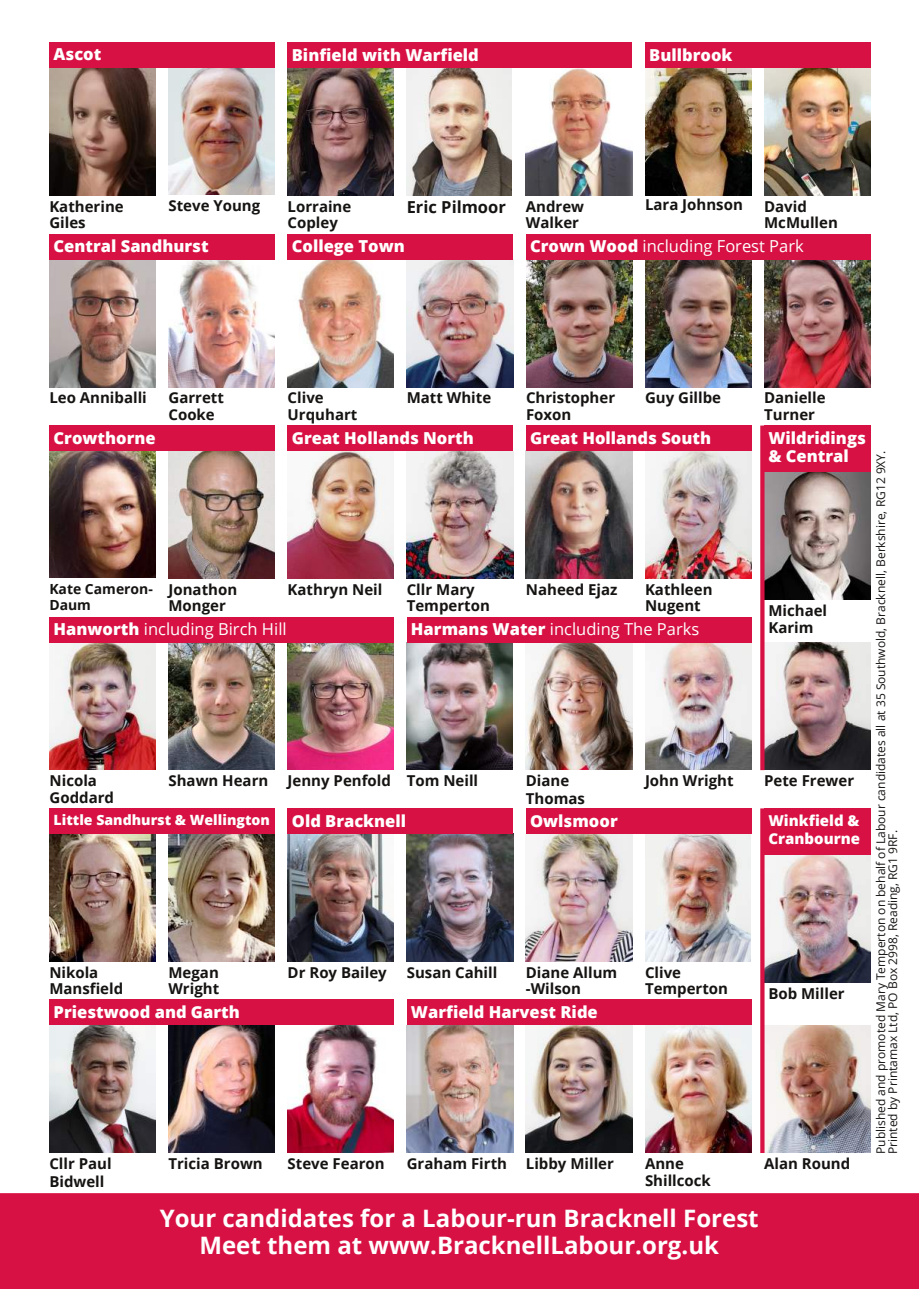
<style>
.page{position:relative;width:919px;height:1289px;background:#fff}
.page>*{position:absolute;margin:0;border:0;box-sizing:border-box;transform-origin:0 0}
.t1{font:700 24px/27px "Open Sans";color:#fff;text-align:center}
.t2{font:800 16.5px/18px "Open Sans";color:#fff}
.t3{font:16.5px "Open Sans";color:#fff}
.t4{font:700 16.5px "Open Sans";color:#161413}
.t5{font:700 15px/16.5px "Open Sans";color:#161413}
.t6{font:800 15px/18px "Open Sans";color:#fff}
.t7{font:800 14.1px "Open Sans";color:#fff}
.t8{font:700 13.95px/16.5px "Open Sans";color:#161413}
.t9{font:12px/12px "Open Sans";color:#161413}
.s1{font-weight:800}
</style>
<div class="page">
<img style="left:764px;top:1025px;width:106px;height:127px">
<img style="left:645px;top:1025px;width:106px;height:127px">
<img style="left:526px;top:1025px;width:106px;height:127px">
<img style="left:406px;top:1025px;width:107px;height:127px">
<img style="left:287px;top:1025px;width:107px;height:127px">
<img style="left:168px;top:1025px;width:107px;height:127px">
<img style="left:49px;top:1025px;width:107px;height:127px">
<img style="left:764px;top:855px;width:106px;height:127px">
<img style="left:645px;top:833px;width:105px;height:128px">
<img style="left:526px;top:833px;width:106px;height:128px">
<img style="left:406px;top:833px;width:107px;height:128px">
<img style="left:287px;top:833px;width:107px;height:128px">
<img style="left:168px;top:833px;width:107px;height:128px">
<img style="left:49px;top:833px;width:107px;height:128px">
<img style="left:764px;top:642px;width:106px;height:128px">
<img style="left:645px;top:642px;width:106px;height:128px">
<img style="left:526px;top:642px;width:106px;height:128px">
<img style="left:406px;top:642px;width:107px;height:128px">
<img style="left:287px;top:642px;width:107px;height:128px">
<img style="left:168px;top:642px;width:107px;height:128px">
<img style="left:50px;top:642px;width:106px;height:128px">
<img style="left:764px;top:472px;width:106px;height:128px">
<img style="left:645px;top:451px;width:106px;height:127px">
<img style="left:526px;top:451px;width:106px;height:127px">
<img style="left:406px;top:451px;width:107px;height:128px">
<img style="left:287px;top:451px;width:107px;height:127px">
<img style="left:168px;top:451px;width:107px;height:127px">
<img style="left:49px;top:451px;width:107px;height:126px">
<img style="left:764px;top:259px;width:106px;height:128px">
<img style="left:645px;top:259px;width:106px;height:128px">
<img style="left:526px;top:259px;width:106px;height:128px">
<img style="left:406px;top:259px;width:107px;height:128px">
<img style="left:287px;top:259px;width:107px;height:128px">
<img style="left:168px;top:259px;width:107px;height:128px">
<img style="left:49px;top:259px;width:107px;height:128px">
<img style="left:764px;top:68px;width:106px;height:128px">
<img style="left:645px;top:68px;width:106px;height:127px">
<img style="left:526px;top:68px;width:106px;height:128px">
<img style="left:406px;top:68px;width:105px;height:128px">
<img style="left:287px;top:68px;width:107px;height:128px">
<img style="left:168px;top:68px;width:106px;height:127px">
<img style="left:49px;top:68px;width:107px;height:128px">
<div style="left:287px;top:43px;width:345px;height:25px;background:#d71143"></div>
<div style="left:49px;top:43px;width:226px;height:25px;background:#d71143"></div>
<div style="left:645px;top:43px;width:225px;height:25px;background:#d71143"></div>
<div style="left:526px;top:234px;width:344px;height:25px;background:#d71143"></div>
<div style="left:49px;top:234px;width:226px;height:25px;background:#d71143"></div>
<div style="left:287px;top:234px;width:226px;height:25px;background:#d71143"></div>
<div style="left:49px;top:425px;width:226px;height:26px;background:#d71143"></div>
<div style="left:287px;top:425px;width:226px;height:26px;background:#d71143"></div>
<div style="left:526px;top:425px;width:225px;height:26px;background:#d71143"></div>
<div style="left:49px;top:617px;width:345px;height:25px;background:#d71143"></div>
<div style="left:406px;top:617px;width:345px;height:25px;background:#d71143"></div>
<div style="left:49px;top:808px;width:226px;height:25px;background:#d71143"></div>
<div style="left:287px;top:808px;width:226px;height:25px;background:#d71143"></div>
<div style="left:526px;top:808px;width:225px;height:25px;background:#d71143"></div>
<div style="left:49px;top:999px;width:345px;height:26px;background:#d71143"></div>
<div style="left:406px;top:999px;width:345px;height:26px;background:#d71143"></div>
<div style="left:764px;top:425px;width:106px;height:47px;background:#d71143"></div>
<div style="left:764px;top:808px;width:106px;height:47px;background:#d71143"></div>
<svg style="left:760px;top:425px;width:4px;height:345px"></svg>
<svg style="left:760px;top:808px;width:4px;height:344px"></svg>
<div style="left:0;top:1193px;width:918px;height:95px;background:#d71143"></div>
<p class="t2" style="left:54px;top:45px;width:49px">Ascot</p>
<p class="t2" style="left:292px;top:46px;width:188px">Binfield with Warfield</p>
<p class="t2" style="left:649px;top:46px;width:85px">Bullbrook</p>
<p class="t5" style="left:645px;top:196px;width:99px">Lara Johnson</p>
<p class="t5" style="left:49px;top:198px;width:76px">Katherine<br>Giles</p>
<p class="t5" style="left:168px;top:197px;width:93px">Steve Young</p>
<p class="t5" style="left:526px;top:198px;width:60px">Andrew<br>Walker</p>
<p class="t4" style="left:406px;top:195px;width:101px">Eric Pilmoor</p>
<p class="t5" style="left:287px;top:198px;width:65px">Lorraine<br>Copley</p>
<p class="t5" style="left:764px;top:198px;width:75px">David<br>McMullen</p>
<p class="t2" style="left:54px;top:237px;width:156px">Central Sandhurst</p>
<p class="t2" style="left:292px;top:237px;width:114px">College Town</p>
<p class="t3" style="left:530px;top:235px;width:275px"><span class="s1">Crown Wood</span> including Forest Park</p>
<p class="t5" style="left:49px;top:389px;width:99px">Leo Anniballi</p>
<p class="t5" style="left:168px;top:389px;width:57px">Garrett<br>Cooke</p>
<p class="t5" style="left:287px;top:389px;width:71px">Clive<br>Urquhart</p>
<p class="t5" style="left:406px;top:389px;width:86px">Matt White</p>
<p class="t5" style="left:526px;top:389px;width:91px">Christopher</p>
<p class="t5" style="left:645px;top:389px;width:78px">Guy Gillbe</p>
<p class="t5" style="left:526px;top:406px;width:47px">Foxon</p>
<p class="t5" style="left:764px;top:389px;width:63px">Danielle<br>Turner</p>
<p class="t2" style="left:54px;top:428px;width:104px">Crowthorne</p>
<p class="t2" style="left:292px;top:428px;width:183px">Great Hollands North</p>
<p class="t2" style="left:530px;top:428px;width:182px">Great Hollands South</p>
<p class="t2" style="left:768px;top:429px;width:99px">Wildridings &amp; Central</p>
<p class="t8" style="left:49px;top:580px;width:105px">Kate Cameron-<br>Daum</p>
<p class="t5" style="left:168px;top:580px;width:70px">Jonathon<br>Monger</p>
<p class="t5" style="left:287px;top:580px;width:96px">Kathryn Neil</p>
<p class="t5" style="left:406px;top:580px;width:85px">Cllr Mary<br>Temperton</p>
<p class="t5" style="left:526px;top:580px;width:93px">Naheed Ejaz</p>
<p class="t5" style="left:645px;top:580px;width:69px">Kathleen<br>Nugent</p>
<p class="t3" style="left:54px;top:617px;width:234px"><span class="s1">Hanworth</span> including Birch Hill</p>
<p class="t3" style="left:411px;top:617px;width:290px"><span class="s1">Harmans Water</span> including The Parks</p>
<p class="t5" style="left:768px;top:602px;width:60px">Michael<br>Karim</p>
<p class="t5" style="left:50px;top:772px;width:66px">Nicola<br>Goddard</p>
<p class="t5" style="left:764px;top:771px;width:91px">Pete Frewer</p>
<p class="t5" style="left:168px;top:772px;width:101px">Shawn Hearn</p>
<p class="t5" style="left:287px;top:772px;width:105px">Jenny Penfold</p>
<p class="t5" style="left:406px;top:772px;width:73px">Tom Neill</p>
<p class="t5" style="left:526px;top:771px;width:61px;line-height:18px">Diane<br>Thomas</p>
<p class="t5" style="left:645px;top:772px;width:90px">John Wright</p>
<p class="t7" style="left:54px;top:810px;width:218px">Little Sandhurst &amp; Wellington</p>
<p class="t2" style="left:292px;top:811px;width:116px">Old Bracknell</p>
<p class="t2" style="left:530px;top:811px;width:89px">Owlsmoor</p>
<p class="t6" style="left:768px;top:811px;width:93px">Winkfield &amp;<br>Cranbourne</p>
<p class="t5" style="left:49px;top:963px;width:75px">Nikola<br>Mansfield</p>
<p class="t5" style="left:168px;top:963px;width:52px">Megan<br>Wright</p>
<p class="t5" style="left:287px;top:963px;width:101px">Dr Roy Bailey</p>
<p class="t5" style="left:406px;top:963px;width:92px">Susan Cahill</p>
<p class="t5" style="left:526px;top:963px;width:93px">Diane Allum -Wilson</p>
<p class="t2" style="left:54px;top:1003px;width:188px">Priestwood and Garth</p>
<p class="t2" style="left:411px;top:1003px;width:188px">Warfield Harvest Ride</p>
<p class="t5" style="left:645px;top:963px;width:85px">Clive<br>Temperton</p>
<p class="t5" style="left:768px;top:984px;width:78px">Bob Miller</p>
<p class="t5" style="left:49px;top:1154px;width:64px;line-height:18px">Cllr Paul<br>Bidwell</p>
<p class="t5" style="left:168px;top:1154px;width:96px">Tricia Brown</p>
<p class="t5" style="left:287px;top:1154px;width:99px">Steve Fearon</p>
<p class="t5" style="left:406px;top:1154px;width:102px">Graham Firth</p>
<p class="t5" style="left:526px;top:1154px;width:90px">Libby Miller</p>
<p class="t5" style="left:645px;top:1154px;width:67px">Anne<br>Shillcock</p>
<p class="t5" style="left:764px;top:1154px;width:88px">Alan Round</p>
<h1 class="t1" style="left:160px;top:1203px;width:600px">Your candidates for a Labour-run Bracknell Forest<br>Meet them at www.BracknellLabour.org.uk</h1>
<p class="t9" style="left:874px;top:1153px;width:704px;rotate:-90deg">Published and promoted Mary Temperton on behalf of Labour candidates all at 35 Southwold, Bracknell, Berkshire, RG12 9XY.<br>Printed by Printamax Ltd, PO Box 2998, Reading, RG1 9RF.</p>
</div>
